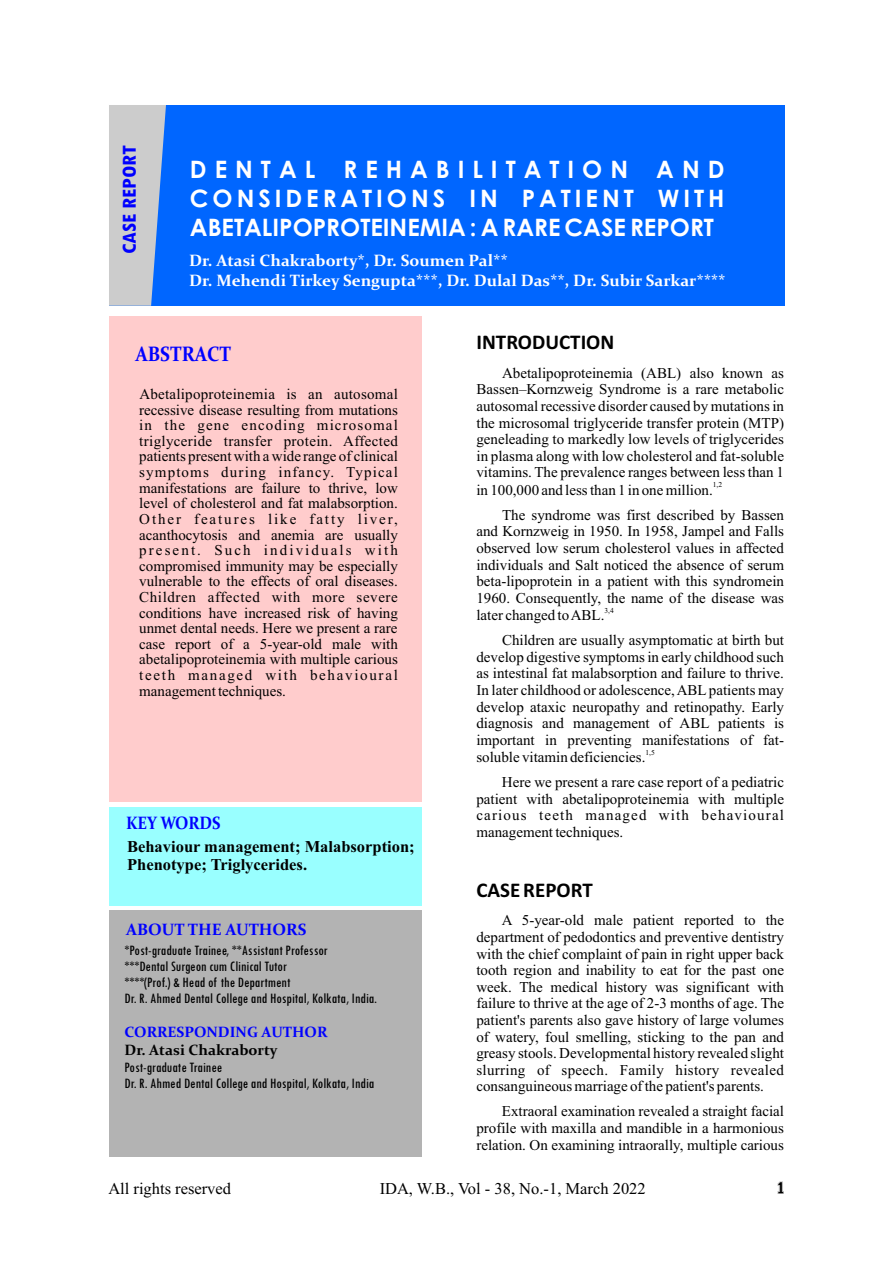
<style>
.page{position:relative;width:893px;height:1263px;background:#fff}
.page>*{position:absolute;margin:0;border:0;box-sizing:border-box;transform-origin:0 0}
.t1{font:700 24px/29.1px "Century Gothic";color:#fff;text-align:justify}
.t2{font:700 21px "Calibri";color:#000}
.t3{font:700 condensed 21px "Tw Cen";color:#00f;scale:1.12 1}
.t4{font:700 21px "Constantia";color:#00f;scale:.89 1}
.t5{font:700 18px "Constantia";letter-spacing:-.01em;color:#00f;scale:.89 1}
.t6{font:700 16.5px/20.1px "Constantia";color:#fff}
.t7{font:700 16.5px/18.3px "Times New Roman";color:#000}
.t8{font:16.5px "Times New Roman";color:#000}
.t9{font:700 16.5px "Constantia";color:#00f}
.t10{font:15px/16.6px "Times New Roman";color:#000;text-align:justify}
.t11{font:condensed 15px/16px "Tw Cen";color:#000}
.t12{font:700 15px "Constantia";color:#000}
.t13{font:700 15px "Constantia";color:#00f}
.t14{font:15px "Collegiate";color:#000}
.t15{font:7.5px "Times New Roman";color:#000}
</style>
<div class="page">
<div style="left:109px;top:105px;width:675px;height:201px;background:#06f"></div>
<div style="left:109px;top:316px;width:313px;height:485px;background:#fcc"></div>
<div style="left:109px;top:807px;width:313px;height:98px;background:#9ff"></div>
<div style="left:109px;top:910px;width:313px;height:246px;background:#b3b3b3"></div>
<svg style="left:109px;top:105px;width:57px;height:201px;background:#b1bed2"></svg>
<h2 class="t3" style="left:122px;top:254px;width:99px;rotate:-90deg">CASE REPORT</h2>
<h1 class="t1" style="left:190px;top:156px;width:536px">DENTAL REHABILITATION AND CONSIDERATIONS IN PATIENT WITH ABETALIPOPROTEINEMIA : A RARE CASE REPORT</h1>
<p class="t6" style="left:189px;top:251px;width:538px">Dr. Atasi Chakraborty*, Dr. Soumen Pal**<br>Dr. Mehendi Tirkey Sengupta***, Dr. Dulal Das**, Dr. Subir Sarkar****</p>
<h2 class="t4" style="left:135px;top:345px;width:109px">ABSTRACT</h2>
<p class="t10" style="left:139px;top:388px;width:260px;line-height:15.6px">Abetalipoproteinemia is an autosomal recessive disease resulting from mutations in the gene encoding microsomal triglyceride transfer protein. Affected patients present with a wide range of clinical symptoms during infancy. Typical manifestations are failure to thrive, low level of cholesterol and fat malabsorption.<br>Other features like fatty liver, acanthocytosis and anemia are usually present. Such individuals with compromised immunity may be especially vulnerable to the effects of oral diseases.<br>Children affected with more severe conditions have increased risk of having unmet dental needs. Here we present a rare case report of a 5-year-old male with abetalipoproteinemia with multiple carious teeth managed with behavioural management techniques.</p>
<p class="t5" style="left:126px;top:816px;width:108px">KEY WORDS</p>
<p class="t7" style="left:127px;top:839px;width:289px">Behaviour management; Malabsorption;<br>Phenotype; Triglycerides.</p>
<p class="t9" style="left:126px;top:923px;width:182px">ABOUT THE AUTHORS</p>
<p class="t11" style="left:125px;top:943px;width:254px">*Post-graduate Trainee, **Assistant Professor<br>***Dental Surgeon cum Clinical Tutor<br>****(Prof.) &amp; Head of the Department<br>Dr. R. Ahmed Dental College and Hospital, Kolkata, India.</p>
<p class="t12" style="left:125px;top:1044px;width:155px">Dr. Atasi Chakraborty</p>
<p class="t11" style="left:125px;top:1060px;width:251px">Post-graduate Trainee<br>Dr. R. Ahmed Dental College and Hospital, Kolkata, India</p>
<p class="t13" style="left:125px;top:1025px;width:205px">CORRESPONDING AUTHOR</p>
<h2 class="t2" style="left:476px;top:333px;width:139px">INTRODUCTION</h2>
<p class="t10" style="left:476px;top:366px;width:309px;text-indent:26px">Abetalipoproteinemia (ABL) also known as Bassen–Kornzweig Syndrome is a rare metabolic autosomal recessive disorder caused by mutations in the microsomal triglyceride transfer protein (MTP) geneleading to markedly low levels of triglycerides in plasma along with low cholesterol and fat-soluble vitamins. The prevalence ranges between less than 1</p>
<p class="t15" style="left:713px;top:482px;width:11px">1,2</p>
<p class="t10" style="left:502px;top:479px;width:284px;line-height:24.9px;text-indent:-26px">in 100,000 and less than 1 in one million.<br>The syndrome was first described by Bassen</p>
<p class="t10" style="left:476px;top:524px;width:309px">and Kornzweig in 1950. In 1958, Jampel and Falls observed low serum cholesterol values in affected individuals and Salt noticed the absence of serum beta-lipoprotein in a patient with this syndromein 1960. Consequently, the name of the disease was</p>
<p class="t15" style="left:604px;top:607px;width:11px">3,4</p>
<p class="t10" style="left:502px;top:604px;width:284px;line-height:24.9px;text-indent:-26px">later changed to ABL.<br>Children are usually asymptomatic at birth but</p>
<p class="t10" style="left:476px;top:650px;width:309px">develop digestive symptoms in early childhood such as intestinal fat malabsorption and failure to thrive.<br>In later childhood or adolescence, ABLpatients may develop ataxic neuropathy and retinopathy. Early diagnosis and management of ABL patients is important in preventing manifestations of fat-</p>
<p class="t15" style="left:645px;top:749px;width:11px">1,5</p>
<p class="t10" style="left:502px;top:746px;width:284px;line-height:24.9px;text-indent:-26px">soluble vitamin deficiencies.<br>Here we present a rare case report of a pediatric</p>
<p class="t10" style="left:476px;top:792px;width:309px">patient with abetalipoproteinemia with multiple carious teeth managed with behavioural management techniques.</p>
<h2 class="t2" style="left:476px;top:881px;width:118px">CASE REPORT</h2>
<p class="t10" style="left:476px;top:913px;width:309px;text-indent:26px">A 5-year-old male patient reported to the department of pedodontics and preventive dentistry with the chief complaint of pain in right upper back tooth region and inability to eat for the past one week. The medical history was significant with failure to thrive at the age of 2-3 months of age. The patient's parents also gave history of large volumes of watery, foul smelling, sticking to the pan and greasy stools. Developmental history revealed slight slurring of speech. Family history revealed consanguineous marriage of the patient's parents.</p>
<p class="t10" style="left:476px;top:1104px;width:309px;text-indent:26px">Extraoral examination revealed a straight facial profile with maxilla and mandible in a harmonious relation. On examining intraorally, multiple carious</p>
<p class="t8" style="left:108px;top:1183px;width:124px">All rights reserved</p>
<p class="t8" style="left:380px;top:1183px;width:268px">IDA, W.B., Vol - 38, No.-1, March 2022</p>
<p class="t14" style="left:778px;top:1180px;width:8px">1</p>
</div>
